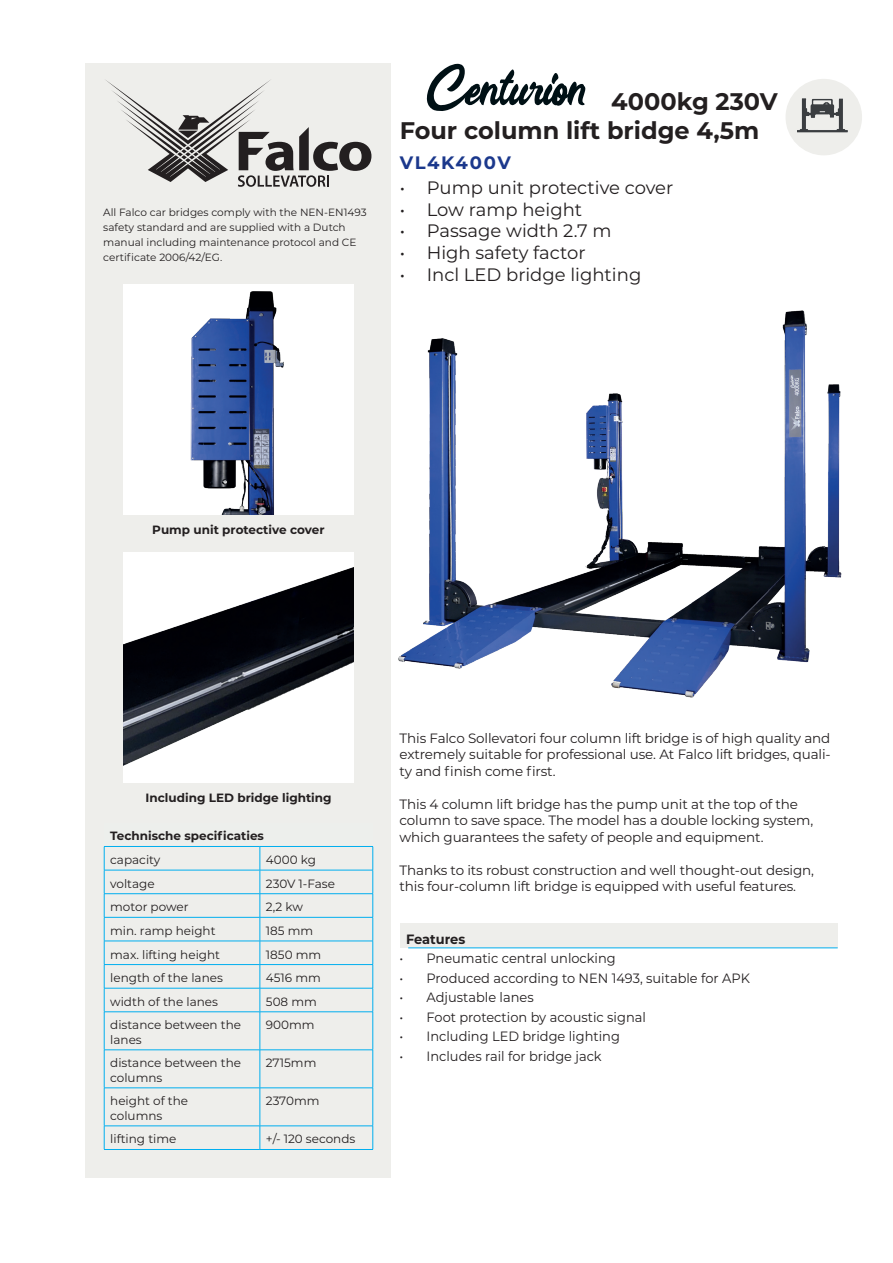
<style>
.page{position:relative;width:893px;height:1263px;background:#fff}
.page>*{position:absolute;margin:0;border:0;box-sizing:border-box;transform-origin:0 0}
.t1{font:51px "Rahayu Script";color:#001015}
.t2{font:700 24px/28.8px "Montserrat";color:#231f20}
.t3{font:18px "Montserrat";color:#231f20}
.t4{font:700 18px "Montserrat";letter-spacing:.085em;color:#1b388c}
.t5{font:13.5px/16.5px "Montserrat";letter-spacing:-.01em;color:#231f20}
.t6{font:13.5px "Montserrat";letter-spacing:-.01em;color:#231f20;scale:.96 1}
.t7{font:700 13.5px "Montserrat";color:#231f20;scale:.96 1}
.t8{font:12px/14.4px "Montserrat";color:#231f20}
.t9{font:700 12px "Montserrat";color:#231f20}
.t10{font:10.5px/15px "Montserrat";color:#231f20}
</style>
<div class="page">
<div style="left:85px;top:64px;width:305px;height:1114px;background:#eeeeeb"></div>
<hr style="left:104px;top:870px;width:156px;height:1px;background:#00aeef">
<hr style="left:260px;top:870px;width:113px;height:1px;background:#00aeef">
<hr style="left:104px;top:893px;width:156px;height:1px;background:#00aeef">
<hr style="left:260px;top:893px;width:113px;height:1px;background:#00aeef">
<hr style="left:104px;top:917px;width:156px;height:1px;background:#00aeef">
<hr style="left:260px;top:917px;width:113px;height:1px;background:#00aeef">
<hr style="left:104px;top:941px;width:156px;height:1px;background:#00aeef">
<hr style="left:260px;top:941px;width:113px;height:1px;background:#00aeef">
<hr style="left:104px;top:964px;width:156px;height:1px;background:#00aeef">
<hr style="left:260px;top:964px;width:113px;height:1px;background:#00aeef">
<hr style="left:104px;top:988px;width:156px;height:1px;background:#00aeef">
<svg style="left:104px;top:847px;width:1px;height:164px"></svg>
<hr style="left:260px;top:988px;width:113px;height:1px;background:#00aeef">
<svg style="left:260px;top:847px;width:1px;height:164px"></svg>
<svg style="left:373px;top:847px;width:1px;height:164px"></svg>
<hr style="left:104px;top:1011px;width:156px;height:1px;background:#00aeef">
<hr style="left:104px;top:1012px;width:1px;height:38px;background:#00aeef">
<hr style="left:260px;top:1011px;width:113px;height:1px;background:#00aeef">
<hr style="left:260px;top:1012px;width:1px;height:38px;background:#00aeef">
<hr style="left:373px;top:1012px;width:1px;height:38px;background:#00aeef">
<hr style="left:104px;top:1049px;width:156px;height:1px;background:#00aeef">
<hr style="left:104px;top:1050px;width:1px;height:38px;background:#00aeef">
<hr style="left:260px;top:1049px;width:113px;height:1px;background:#00aeef">
<hr style="left:260px;top:1050px;width:1px;height:38px;background:#00aeef">
<hr style="left:373px;top:1050px;width:1px;height:38px;background:#00aeef">
<hr style="left:104px;top:1087px;width:156px;height:1px;background:#00aeef">
<hr style="left:104px;top:1088px;width:1px;height:38px;background:#00aeef">
<hr style="left:260px;top:1087px;width:113px;height:1px;background:#00aeef">
<hr style="left:260px;top:1088px;width:1px;height:38px;background:#00aeef">
<hr style="left:373px;top:1088px;width:1px;height:38px;background:#00aeef">
<hr style="left:104px;top:1125px;width:156px;height:1px;background:#00aeef">
<svg style="left:104px;top:1126px;width:1px;height:23px"></svg>
<hr style="left:260px;top:1125px;width:113px;height:1px;background:#00aeef">
<svg style="left:260px;top:1126px;width:1px;height:23px"></svg>
<svg style="left:373px;top:1126px;width:1px;height:23px"></svg>
<hr style="left:104px;top:1149px;width:156px;height:1px;background:#00aeef">
<hr style="left:260px;top:1149px;width:113px;height:1px;background:#00aeef">
<hr style="left:104px;top:846px;width:156px;height:1px;background:#00aeef">
<hr style="left:260px;top:846px;width:113px;height:1px;background:#00aeef">
<div style="left:400px;top:924px;width:438px;height:24px;background:#eeeeeb"></div>
<hr style="left:408px;top:948px;width:430px;height:1px;background:#00aeef">
<div style="left:785px;top:79px;width:77px;height:76px;background:#eeeeeb;border-radius:50%"></div>
<img style="left:797px;top:98px;width:51px;height:35px">
<svg style="left:106px;top:80px;width:265px;height:107px"></svg>
<img style="left:123px;top:284px;width:231px;height:231px">
<img style="left:390px;top:306px;width:452px;height:406px">
<img style="left:123px;top:552px;width:231px;height:230px">
<p class="t10" style="left:103px;top:205px;width:265px">All Falco car bridges comply with the NEN-EN1493 safety standard and are supplied with a Dutch manual including maintenance protocol and CE certificate 2006/42/EG.</p>
<h1 class="t1" style="left:426px;top:51px;width:164px">Centurion</h1>
<h2 class="t2" style="left:400px;top:86px;width:379px;text-indent:212px">4000kg 230V<br>Four column lift bridge 4,5m</h2>
<h3 class="t4" style="left:400px;top:149px;width:113px">VL4K400V</h3>
<h3 class="t3" style="left:400px;top:175px;width:275px">• Pump unit protective cover</h3>
<h3 class="t3" style="left:400px;top:197px;width:184px">• Low ramp height</h3>
<h3 class="t3" style="left:400px;top:219px;width:214px">• Passage width 2.7 m</h3>
<h3 class="t3" style="left:400px;top:240px;width:187px">• High safety factor</h3>
<h3 class="t3" style="left:400px;top:262px;width:243px">• Incl LED bridge lighting</h3>
<p class="t9" style="left:152px;top:521px;width:174px">Pump unit protective cover</p>
<p class="t9" style="left:146px;top:789px;width:188px">Including LED bridge lighting</p>
<p class="t9" style="left:110px;top:827px;width:155px">Technische specificaties</p>
<p class="t8" style="left:110px;top:852px;width:52px">capacity</p>
<p class="t8" style="left:266px;top:852px;width:52px">4000 kg</p>
<p class="t8" style="left:110px;top:876px;width:46px">voltage</p>
<p class="t8" style="left:266px;top:876px;width:71px">230V 1-Fase</p>
<p class="t8" style="left:110px;top:899px;width:80px">motor power</p>
<p class="t8" style="left:266px;top:899px;width:38px">2,2 kw</p>
<p class="t8" style="left:110px;top:923px;width:107px">min. ramp height</p>
<p class="t8" style="left:266px;top:923px;width:49px">185 mm</p>
<p class="t8" style="left:110px;top:947px;width:111px">max. lifting height</p>
<p class="t8" style="left:266px;top:947px;width:57px">1850 mm</p>
<p class="t8" style="left:110px;top:970px;width:114px">length of the lanes</p>
<p class="t8" style="left:266px;top:970px;width:56px">4516 mm</p>
<p class="t8" style="left:110px;top:994px;width:109px">width of the lanes</p>
<p class="t8" style="left:266px;top:994px;width:52px">508 mm</p>
<p class="t8" style="left:110px;top:1017px;width:132px">distance between the lanes</p>
<p class="t8" style="left:266px;top:1017px;width:50px">900mm</p>
<p class="t8" style="left:110px;top:1055px;width:132px">distance between the columns</p>
<p class="t8" style="left:266px;top:1055px;width:52px">2715mm</p>
<p class="t8" style="left:110px;top:1093px;width:79px">height of the columns</p>
<p class="t8" style="left:266px;top:1093px;width:55px">2370mm</p>
<p class="t8" style="left:110px;top:1131px;width:68px">lifting time</p>
<p class="t8" style="left:266px;top:1131px;width:91px">+/- 120 seconds</p>
<p class="t5" style="left:400px;top:729px;width:433px;text-align:justify">This Falco Sollevatori four column lift bridge is of high quality and extremely suitable for professional use. At Falco lift bridges, quali&shy;ty and finish come first.</p>
<p class="t5" style="left:400px;top:795px;width:415px">This 4 column lift bridge has the pump unit at the top of the column to save space. The model has a double locking system, which guarantees the safety of people and equipment.</p>
<p class="t5" style="left:400px;top:861px;width:416px">Thanks to its robust construction and well thought-out design, this four-column lift bridge is equipped with useful features.</p>
<p class="t7" style="left:406px;top:929px;width:63px">Features</p>
<p class="t6" style="left:400px;top:949px;width:227px">• Pneumatic central unlocking</p>
<p class="t6" style="left:400px;top:969px;width:366px">• Produced according to NEN 1493, suitable for APK</p>
<p class="t6" style="left:400px;top:988px;width:141px">• Adjustable lanes</p>
<p class="t6" style="left:400px;top:1008px;width:258px">• Foot protection by acoustic signal</p>
<p class="t6" style="left:400px;top:1027px;width:231px">• Including LED bridge lighting</p>
<p class="t6" style="left:400px;top:1046px;width:212px">• Includes rail for bridge jack</p>
</div>
